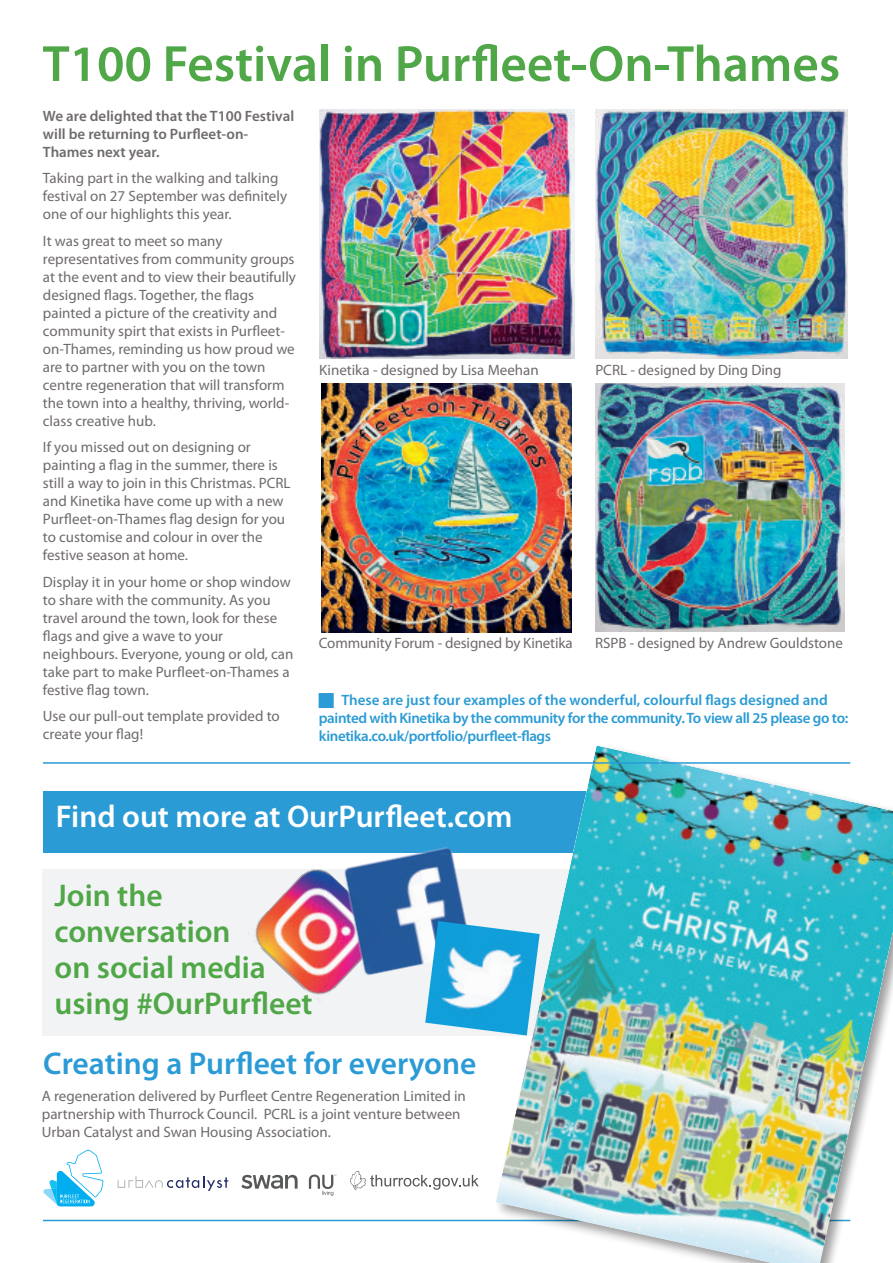
<style>
.page{position:relative;width:893px;height:1263px;background:#fff}
.page>*{position:absolute;margin:0;border:0;box-sizing:border-box;transform-origin:0 0}
.t1{font:600 51.3px "Myriad Pro";color:#50a747}
.t2{font:600 31.5px/36px "Myriad Pro";color:#50a747}
.t3{font:600 31.5px "Myriad Pro";color:#fff}
.t4{font:600 31.5px "Myriad Pro";color:#2b9bd5}
.t5{font:15px/18px "Myriad Pro";color:#6f6b6a}
.t6{font:600 15px/18px "Myriad Pro";letter-spacing:-.025em;color:#2b9bd5}
.t7{font:600 15px/18px "Myriad Pro";color:#6f6b6a}
</style>
<div class="page">
<hr style="left:43px;top:1220px;width:807px;height:1px;background:#2b9bd5">
<img style="left:319px;top:109px;width:255px;height:250px">
<img style="left:595px;top:109px;width:253px;height:250px">
<img style="left:321px;top:383px;width:251px;height:250px">
<div style="left:595px;top:383px;width:255px;height:250px;background:linear-gradient(to bottom,#fff,#fff)"></div>
<img style="left:595px;top:383px;width:249px;height:249px">
<div style="left:43px;top:791px;width:572px;height:61px;background:#2b9bd5"></div>
<div style="left:42px;top:869px;width:529px;height:166px;background:#f2f3f4"></div>
<img style="left:254px;top:869px;width:88px;height:133px">
<img style="left:339px;top:847px;width:140px;height:134px">
<img style="left:425px;top:921px;width:62px;height:110px">
<img style="left:496px;top:745px;width:397px;height:518px">
<hr style="left:43px;top:762px;width:807px;height:2px;background:#2b9bd5">
<svg style="left:241px;top:1175px;width:57px;height:14px"></svg>
<svg style="left:309px;top:1174px;width:27px;height:22px"></svg>
<svg style="left:118px;top:1176px;width:110px;height:15px"></svg>
<svg style="left:350px;top:1171px;width:129px;height:19px"></svg>
<svg style="left:43px;top:1150px;width:60px;height:56px"></svg>
<p class="t1" style="left:43px;top:45px;width:799px">T100 Festival in Purfleet-On-Thames</p>
<p class="t7" style="left:43px;top:108px;width:253px">We are delighted that the T100 Festival will be returning to Purfleet-on-<br>Thames next year.</p>
<p class="t5" style="left:43px;top:170px;width:246px">Taking part in the walking and talking festival on 27 September was definitely one of our highlights this year.</p>
<p class="t5" style="left:43px;top:233px;width:254px">It was great to meet so many representatives from community groups at the event and to view their beautifully designed flags. Together, the flags painted a picture of the creativity and community spirt that exists in Purfleet&shy;on-Thames, reminding us how proud we are to partner with you on the town centre regeneration that will transform the town into a healthy, thriving, world&shy;class creative hub.</p>
<p class="t5" style="left:43px;top:439px;width:249px">If you missed out on designing or painting a flag in the summer, there is still a way to join in this Christmas. PCRL and Kinetika have come up with a new Purfleet-on-Thames flag design for you to customise and colour in over the festive season at home.</p>
<p class="t5" style="left:43px;top:574px;width:252px">Display it in your home or shop window to share with the community. As you travel around the town, look for these flags and give a wave to your neighbours. Everyone, young or old, can take part to make Purfleet-on-Thames a festive flag town.</p>
<p class="t5" style="left:43px;top:708px;width:238px">Use our pull-out template provided to create your flag!</p>
<p class="t5" style="left:319px;top:362px;width:221px">Kinetika - designed by Lisa Meehan</p>
<p class="t5" style="left:595px;top:362px;width:188px">PCRL - designed by Ding Ding</p>
<p class="t5" style="left:319px;top:636px;width:255px">Community Forum - designed by Kinetika</p>
<p class="t5" style="left:595px;top:636px;width:249px">RSPB - designed by Andrew Gouldstone</p>
<p class="t6" style="left:319px;top:692px;width:531px;text-indent:22px">These are just four examples of the wonderful, colourful flags designed and painted with Kinetika by the community for the community. To view all 25 please go to: kinetika.co.uk/portfolio/purfleet-flags</p>
<p class="t3" style="left:56px;top:805px;width:458px">Find out more at OurPurfleet.com</p>
<p class="t2" style="left:55px;top:880px;width:260px">Join the conversation<br>on social media using #OurPurfleet</p>
<p class="t4" style="left:43px;top:1051px;width:435px">Creating a Purfleet for everyone</p>
<p class="t5" style="left:42px;top:1088px;width:426px">A regeneration delivered by Purfleet Centre Regeneration Limited in partnership with Thurrock Council. PCRL is a joint venture between<br>Urban Catalyst and Swan Housing Association.</p>
</div>
